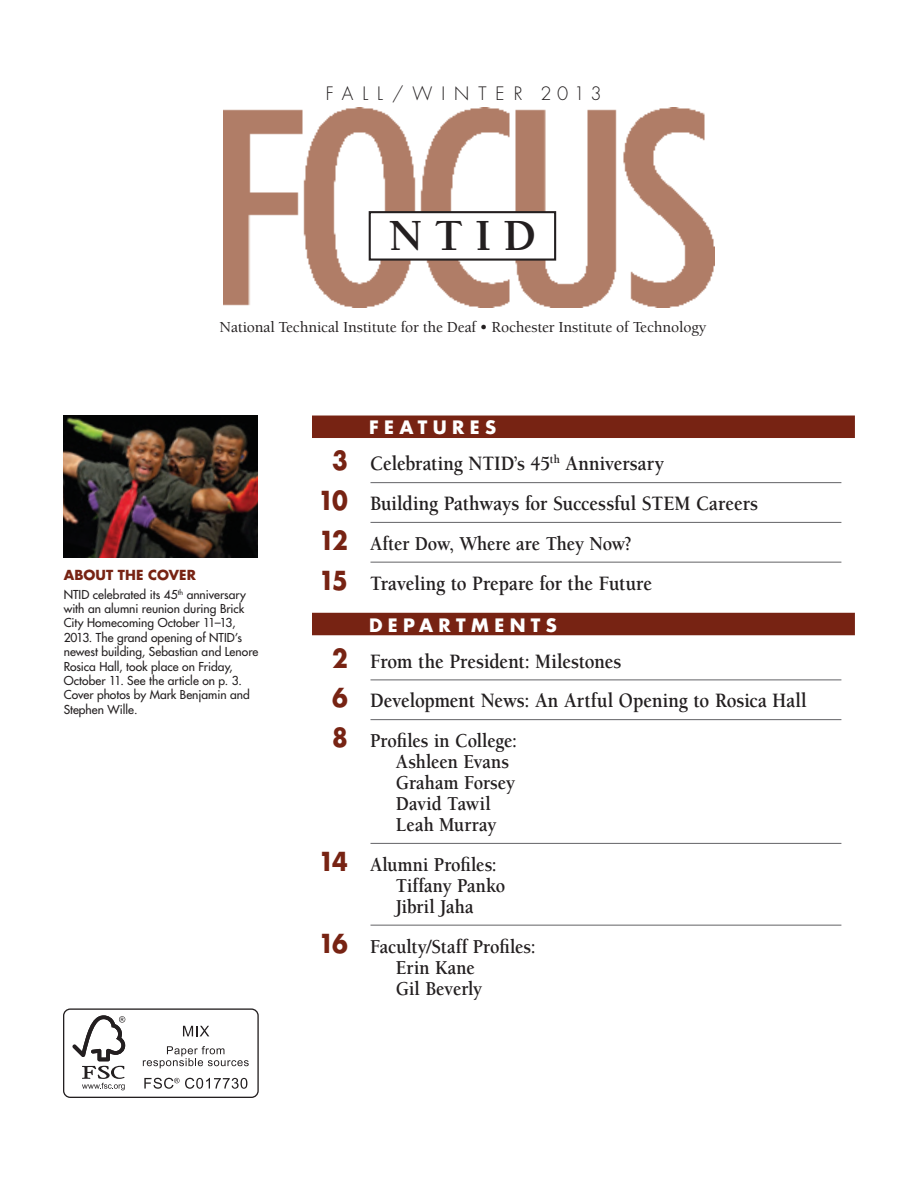
<style>
.page{position:relative;width:918px;height:1188px;background:#fff}
.page>*{position:absolute;margin:0;border:0;box-sizing:border-box;transform-origin:0 0}
.t1{font:700 45.75px "Berkeley Std";color:#231f20}
.A_TableCont_Text{font:700 21px "Berkeley Std";letter-spacing:-.005em;color:#231f20;scale:.9 1}
.A_TableCont_Text-2{font:700 20.25px/21px "Berkeley Std";letter-spacing:-.005em;color:#231f20;scale:.9 1}
.A_TableContentsHeade{font:700 18px "Futura Std";letter-spacing:.3em;color:#fff}
.t2{font:300 18px "Futura Std";letter-spacing:.5em;color:#231f20}
.t3{font:500 15.75px "Berkeley Std";letter-spacing:-.01em;color:#231f20}
.t4{font:700 13.5px "Futura Std";letter-spacing:.005em;color:#772313}
.t5{font:500 12px/14.4px "Futura Std";color:#231f20}
.s1{font-family:"Futura Std";font-size:25.5px;color:#772313}
</style>
<div class="page">
<img style="left:223px;top:107px;width:492px;height:201px">
<div style="left:312px;top:416px;width:543px;height:22px;background:#772313"></div>
<hr style="left:370px;top:482px;width:471px;height:1px;background:#636366">
<hr style="left:370px;top:522px;width:471px;height:1px;background:#636366">
<hr style="left:370px;top:562px;width:471px;height:1px;background:#636366">
<div style="left:312px;top:613px;width:543px;height:22px;background:#772313"></div>
<hr style="left:370px;top:680px;width:471px;height:1px;background:#636366">
<hr style="left:370px;top:719px;width:471px;height:1px;background:#636366">
<hr style="left:370px;top:843px;width:471px;height:1px;background:#636366">
<hr style="left:370px;top:925px;width:471px;height:1px;background:#636366">
<div style="left:370px;top:212px;width:185px;height:48px;background:#fff"></div>
<div style="left:369px;top:211px;width:187px;height:50px;border:2px solid #231f20"></div>
<img style="left:63px;top:416px;width:195px;height:141px">
<div style="left:63px;top:1008px;width:196px;height:90px;border:1px solid #231f20;border-radius:7px"></div>
<svg style="left:72px;top:1015px;width:53px;height:75px"></svg>
<svg style="left:183px;top:1026px;width:26px;height:10px"></svg>
<svg style="left:143px;top:1046px;width:106px;height:22px"></svg>
<svg style="left:144px;top:1078px;width:103px;height:11px"></svg>
<p class="t2" style="left:326px;top:83px;width:277px">FALL/WINTER 2013</p>
<p class="t1" style="left:389px;top:211px;width:149px">NTID</p>
<p class="t3" style="left:220px;top:318px;width:488px">National Technical Institute for the Deaf • Rochester Institute of Technology</p>
<p class="t4" style="left:64px;top:566px;width:134px">ABOUT THE COVER</p>
<p class="t5" style="left:64px;top:587px;width:196px">NTID celebrated its 45<sup>th</sup> anniversary with an alumni reunion during Brick<br>City Homecoming October 11–13,<br>2013. The grand opening of NTID’s newest building, Sebastian and Lenore<br>Rosica Hall, took place on Friday,<br>October 11. See the article on p. 3.<br>Cover photos by Mark Benjamin and<br>Stephen Wille.</p>
<p class="A_TableContentsHeade" style="left:369px;top:416px;width:129px">FEATURES</p>
<p class="A_TableCont_Text" style="left:332px;top:452px;width:370px"><span class="s1">3</span> Celebrating NTID’s 45<sup>th</sup> Anniversary</p>
<p class="A_TableCont_Text" style="left:318px;top:492px;width:490px"><span class="s1">10</span> Building Pathways for Successful STEM Careers</p>
<p class="A_TableCont_Text-2" style="left:319px;top:533px;width:349px"><span class="s1">12</span> After Dow, Where are They Now?</p>
<p class="A_TableCont_Text" style="left:319px;top:572px;width:372px"><span class="s1">15</span> Traveling to Prepare for the Future</p>
<p class="A_TableContentsHeade" style="left:369px;top:613px;width:190px">DEPARTMENTS</p>
<p class="A_TableCont_Text" style="left:332px;top:650px;width:323px"><span class="s1">2</span> From the President: Milestones</p>
<p class="A_TableCont_Text" style="left:332px;top:689px;width:529px"><span class="s1">6</span> Development News: An Artful Opening to Rosica Hall</p>
<p class="A_TableCont_Text-2" style="left:396px;top:730px;width:136px;text-indent:-64px"><span class="s1">8</span> Profiles in College:<br>Ashleen Evans<br>Graham Forsey<br>David Tawil<br>Leah Murray</p>
<p class="A_TableCont_Text-2" style="left:396px;top:854px;width:123px;text-indent:-77px"><span class="s1">14</span> Alumni Profiles:<br>Tiffany Panko<br>Jibril Jaha</p>
<p class="A_TableCont_Text-2" style="left:396px;top:936px;width:157px;text-indent:-78px"><span class="s1">16</span> Faculty/Staff Profiles:<br>Erin Kane<br>Gil Beverly</p>
</div>
